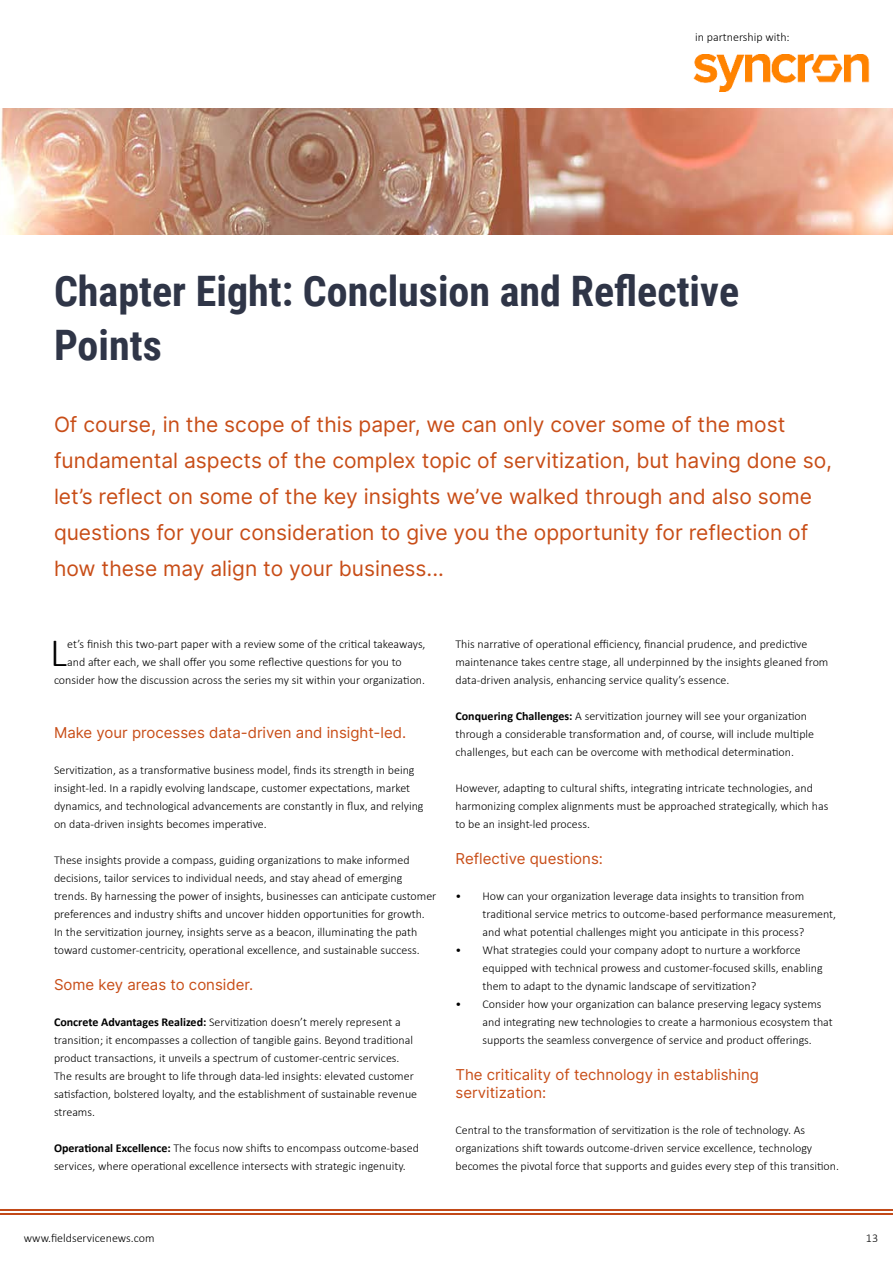
<style>
.page{position:relative;width:893px;height:1263px;background:#fff}
.page>*{position:absolute;margin:0;border:0;box-sizing:border-box;transform-origin:0 0}
.t1{font:700 42px/54px "Roboto Condensed";color:#2f3547}
.t2{font:300 40.35px "Calibri";color:#000}
.t3{font:21px/36px "Inter";color:#c84d17}
.t4{font:15px/18px "Inter";color:#c84d17}
.t5{font:300 12px/18px "Calibri";color:#000}
.s1{font-weight:700}
</style>
<div class="page">
<img style="left:0;top:108px;width:893px;height:126px">
<hr style="left:0;top:1209px;width:893px;height:2px;background:#c24918">
<hr style="left:0;top:1213px;width:893px;height:2px;background:#c24918">
<img style="left:693px;top:54px;width:177px;height:37px">
<p class="t5" style="left:695px;top:29px;width:96px">in partnership with:</p>
<h1 class="t1" style="left:54px;top:262px;width:687px">Chapter Eight: Conclusion and Reflective<br>Points</h1>
<p class="t3" style="left:54px;top:406px;width:780px">Of course, in the scope of this paper, we can only cover some of the most fundamental aspects of the complex topic of servitization, but having done so, let’s reflect on some of the key insights we’ve walked through and also some questions for your consideration to give you the opportunity for reflection of how these may align to your business...</p>
<h2 class="t2" style="left:50px;top:628px;width:18px">L</h2>
<p class="t5" style="left:67px;top:635px;width:360px">et’s finish this two-part paper with a review some of the critical takeaways,</p>
<p class="t5" style="left:67px;top:653px;width:336px">and after each, we shall offer you some reflective questions for you to</p>
<p class="t5" style="left:54px;top:671px;width:373px">consider how the discussion across the series my sit within your organization.</p>
<p class="t4" style="left:54px;top:724px;width:354px">Make your processes data-driven and insight-led.</p>
<p class="t5" style="left:54px;top:761px;width:371px">Servitization, as a transformative business model, finds its strength in being insight-led. In a rapidly evolving landscape, customer expectations, market dynamics, and technological advancements are constantly in flux, and relying on data-driven insights becomes imperative.</p>
<p class="t5" style="left:54px;top:851px;width:384px">These insights provide a compass, guiding organizations to make informed decisions, tailor services to individual needs, and stay ahead of emerging trends. By harnessing the power of insights, businesses can anticipate customer preferences and industry shifts and uncover hidden opportunities for growth.<br>In the servitization journey, insights serve as a beacon, illuminating the path toward customer-centricity, operational excellence, and sustainable success.</p>
<p class="t4" style="left:54px;top:976px;width:201px">Some key areas to consider.</p>
<p class="t5" style="left:54px;top:1013px;width:365px"><span class="s1">Concrete Advantages Realized:</span> Servitization doesn’t merely represent a transition; it encompasses a collection of tangible gains. Beyond traditional product transactions, it unveils a spectrum of customer-centric services.<br>The results are brought to life through data-led insights: elevated customer satisfaction, bolstered loyalty, and the establishment of sustainable revenue streams.</p>
<p class="t5" style="left:54px;top:1139px;width:366px"><span class="s1">Operational Excellence:</span> The focus now shifts to encompass outcome-based services, where operational excellence intersects with strategic ingenuity.</p>
<p class="t5" style="left:455px;top:635px;width:374px">This narrative of operational efficiency, financial prudence, and predictive maintenance takes centre stage, all underpinned by the insights gleaned from data-driven analysis, enhancing service quality’s essence.</p>
<p class="t5" style="left:455px;top:707px;width:360px"><span class="s1">Conquering Challenges:</span> A servitization journey will see your organization through a considerable transformation and, of course, will include multiple challenges, but each can be overcome with methodical determination.</p>
<p class="t5" style="left:455px;top:779px;width:374px">However, adapting to cultural shifts, integrating intricate technologies, and harmonizing complex alignments must be approached strategically, which has to be an insight-led process.</p>
<p class="t4" style="left:455px;top:850px;width:149px">Reflective questions:</p>
<p class="t5" style="left:482px;top:887px;width:355px;text-indent:-27px">• How can your organization leverage data insights to transition from traditional service metrics to outcome-based performance measurement, and what potential challenges might you anticipate in this process?</p>
<p class="t5" style="left:482px;top:941px;width:342px;text-indent:-27px">• What strategies could your company adopt to nurture a workforce equipped with technical prowess and customer-focused skills, enabling them to adapt to the dynamic landscape of servitization?</p>
<p class="t5" style="left:482px;top:995px;width:352px;text-indent:-27px">• Consider how your organization can balance preserving legacy systems and integrating new technologies to create a harmonious ecosystem that supports the seamless convergence of service and product offerings.</p>
<p class="t4" style="left:455px;top:1066px;width:305px">The criticality of technology in establishing servitization:</p>
<p class="t5" style="left:455px;top:1121px;width:385px">Central to the transformation of servitization is the role of technology. As organizations shift towards outcome-driven service excellence, technology becomes the pivotal force that supports and guides every step of this transition.</p>
<p class="t5" style="left:24px;top:1229px;width:132px">www.fieldservicenews.com</p>
<p class="t5" style="left:866px;top:1229px;width:14px">13</p>
</div>
